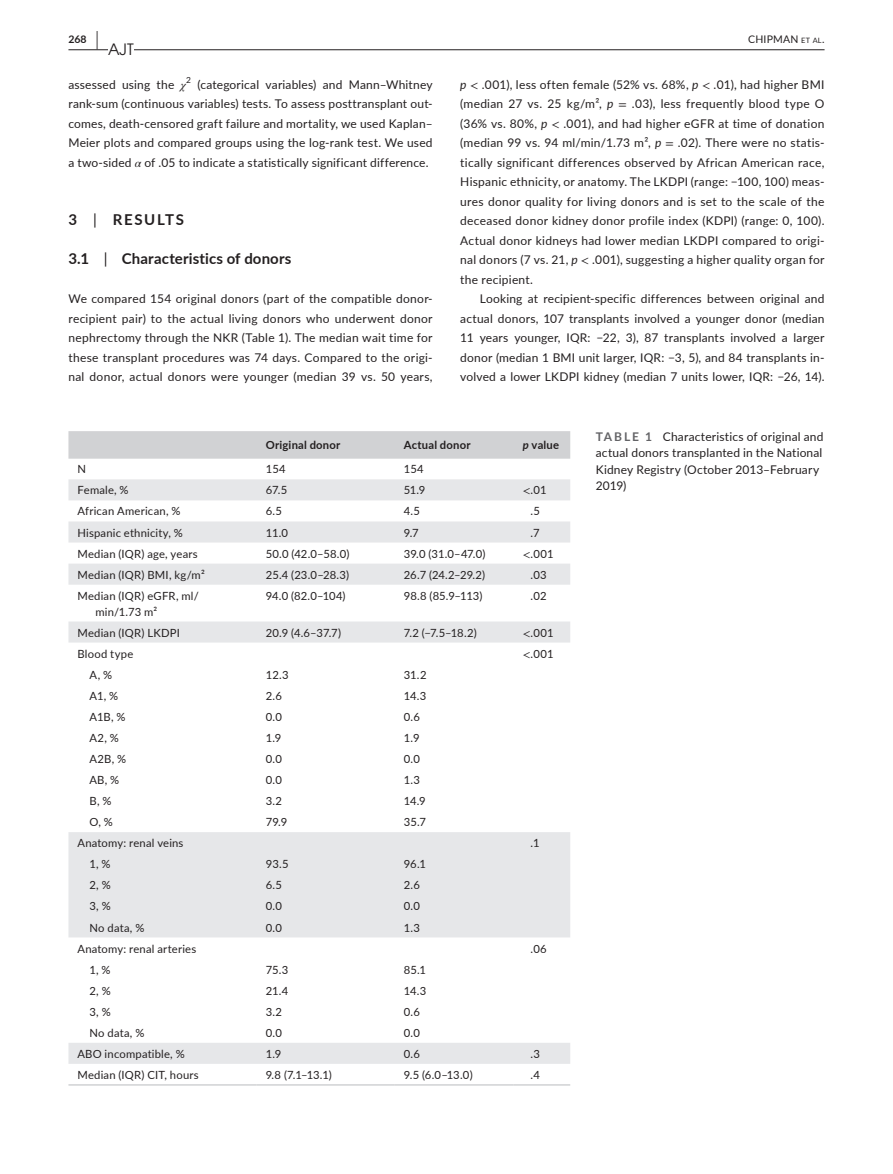
<style>
.page{position:relative;width:893px;height:1174px;background:#fff}
.page>*{position:absolute;margin:0;border:0;box-sizing:border-box;transform-origin:0 0}
.t1{font:15.6px "Avant Garde";color:#231f20}
.t2{font:700 15px "Lato";letter-spacing:.01em;color:#231f20}
.t3{font:700 15px "Lato";letter-spacing:.105em;color:#231f20}
.t4{font:12px/19.5px "Lato";letter-spacing:.015em;color:#231f20;text-align:justify}
.t5{font:11.25px/15.8px "Lato";letter-spacing:.015em;color:#231f20}
.t6{font:700 11.25px "Lato";letter-spacing:.02em;color:#231f20}
.t7{font:10.5px "Lato";letter-spacing:.015em;color:#231f20}
.t8{font:700 10.5px "Lato";color:#231f20}
.s1{font-size:19.5px}
.s2{font-family:"STIX";font-style:italic}
.s3{font-weight:400}
.s4{font-size:7.35px}
.s5{font-style:italic}
.s6{font-family:"STIX"}
.s7{font-weight:700;color:#636366}
</style>
<div class="page">
<hr style="left:68px;top:49px;width:756px;height:1px;background:#231f20">
<div style="left:108px;top:41px;width:26px;height:17px;background:#fff"></div>
<div style="left:68px;top:431px;width:502px;height:27px;background:#d1d2d4"></div>
<svg style="left:68px;top:479px;width:502px;height:584px"></svg>
<hr style="left:68px;top:1084px;width:189px;height:1px;background:#d1d2d4">
<hr style="left:257px;top:1084px;width:138px;height:1px;background:#d1d2d4">
<hr style="left:395px;top:1084px;width:119px;height:1px;background:#d1d2d4">
<hr style="left:514px;top:1084px;width:56px;height:1px;background:#d1d2d4">
<p class="t8" style="left:68px;top:31px;width:31px">268 <span class="s1">|</span></p>
<h1 class="t1" style="left:108px;top:40px;width:27px">AJT</h1>
<p class="t4" style="left:68px;top:74px;width:366px">assessed using the <span class="s2">χ</span><sup>2</sup> (categorical variables) and Mann–Whitney rank-sum (continuous variables) tests. To assess posttransplant out&shy;comes, death-censored graft failure and mortality, we used Kaplan– Meier plots and compared groups using the log-rank test. We used a two-sided <span class="s2">α</span> of .05 to indicate a statistically significant difference.</p>
<p class="t3" style="left:68px;top:209px;width:117px">3 <span class="s3">|</span> RESULTS</p>
<p class="t2" style="left:68px;top:248px;width:224px">3.1 <span class="s3">|</span> Characteristics of donors</p>
<p class="t4" style="left:68px;top:288px;width:366px">We compared 154 original donors (part of the compatible donor&shy;recipient pair) to the actual living donors who underwent donor nephrectomy through the NKR (Table 1). The median wait time for these transplant procedures was 74 days. Compared to the origi&shy;nal donor, actual donors were younger (median 39 vs. 50 years,</p>
<p class="t7" style="left:748px;top:31px;width:78px">CHIPMAN <span class="s4">et al</span>.</p>
<p class="t4" style="left:460px;top:74px;width:366px"><span class="s5">p</span> <span class="s6">&lt;</span> .001), less often female (52% vs. 68%, <span class="s5">p</span> <span class="s6">&lt;</span> .01), had higher BMI (median 27 vs. 25 kg/m², <span class="s5">p</span> <span class="s6">=</span> .03), less frequently blood type O (36% vs. 80%, <span class="s5">p</span> <span class="s6">&lt;</span> .001), and had higher eGFR at time of donation (median 99 vs. 94 ml/min/1.73 m², <span class="s5">p</span> <span class="s6">=</span> .02). There were no statis&shy;tically significant differences observed by African American race, Hispanic ethnicity, or anatomy. The LKDPI (range: −100, 100) meas&shy;ures donor quality for living donors and is set to the scale of the deceased donor kidney donor profile index (KDPI) (range: 0, 100).<br>Actual donor kidneys had lower median LKDPI compared to origi&shy;nal donors (7 vs. 21, <span class="s5">p</span> <span class="s6">&lt;</span> .001), suggesting a higher quality organ for the recipient.</p>
<p class="t4" style="left:460px;top:288px;width:366px;text-indent:20px">Looking at recipient-specific differences between original and actual donors, 107 transplants involved a younger donor (median 11 years younger, IQR: −22, 3), 87 transplants involved a larger donor (median 1 BMI unit larger, IQR: −3, 5), and 84 transplants in&shy;volved a lower LKDPI kidney (median 7 units lower, IQR: −26, 14).</p>
<p class="t6" style="left:266px;top:437px;width:76px">Original donor</p>
<p class="t6" style="left:404px;top:437px;width:68px">Actual donor</p>
<p class="t6" style="left:523px;top:437px;width:38px"><span class="s5">p</span> value</p>
<p class="t5" style="left:77px;top:461px;width:10px">N</p>
<p class="t5" style="left:266px;top:461px;width:21px">154</p>
<p class="t5" style="left:404px;top:461px;width:21px">154</p>
<p class="t5" style="left:77px;top:482px;width:53px">Female, %</p>
<p class="t5" style="left:266px;top:482px;width:23px">67.5</p>
<p class="t5" style="left:404px;top:482px;width:23px">51.9</p>
<p class="t5" style="left:523px;top:482px;width:25px"><span class="s6">&lt;</span>.01</p>
<p class="t5" style="left:77px;top:503px;width:104px">African American, %</p>
<p class="t5" style="left:266px;top:503px;width:18px">6.5</p>
<p class="t5" style="left:404px;top:503px;width:18px">4.5</p>
<p class="t5" style="left:531px;top:503px;width:11px">.5</p>
<p class="t5" style="left:77px;top:524px;width:107px">Hispanic ethnicity, %</p>
<p class="t5" style="left:266px;top:524px;width:24px">11.0</p>
<p class="t5" style="left:404px;top:524px;width:16px">9.7</p>
<p class="t5" style="left:531px;top:524px;width:11px">.7</p>
<p class="t5" style="left:77px;top:545px;width:122px">Median (IQR) age, years</p>
<p class="t5" style="left:266px;top:545px;width:85px">50.0 (42.0–58.0)</p>
<p class="t5" style="left:404px;top:545px;width:83px">39.0 (31.0–47.0)</p>
<p class="t5" style="left:523px;top:545px;width:32px"><span class="s6">&lt;</span>.001</p>
<p class="t5" style="left:77px;top:566px;width:129px">Median (IQR) BMI, kg/m²</p>
<p class="t5" style="left:266px;top:566px;width:85px">25.4 (23.0–28.3)</p>
<p class="t5" style="left:404px;top:566px;width:83px">26.7 (24.2–29.2)</p>
<p class="t5" style="left:531px;top:566px;width:18px">.03</p>
<p class="t5" style="left:95px;top:587px;width:105px;text-indent:-18px">Median (IQR) eGFR, ml/ min/1.73 m²</p>
<p class="t5" style="left:266px;top:587px;width:81px">94.0 (82.0–104)</p>
<p class="t5" style="left:404px;top:587px;width:80px">98.8 (85.9–113)</p>
<p class="t5" style="left:531px;top:587px;width:18px">.02</p>
<p class="t5" style="left:77px;top:624px;width:104px">Median (IQR) LKDPI</p>
<p class="t5" style="left:266px;top:624px;width:77px">20.9 (4.6–37.7)</p>
<p class="t5" style="left:404px;top:624px;width:74px">7.2 (−7.5–18.2)</p>
<p class="t5" style="left:523px;top:624px;width:32px"><span class="s6">&lt;</span>.001</p>
<p class="t5" style="left:77px;top:645px;width:57px">Blood type</p>
<p class="t5" style="left:523px;top:645px;width:32px"><span class="s6">&lt;</span>.001</p>
<p class="t5" style="left:89px;top:666px;width:24px">A, %</p>
<p class="t5" style="left:266px;top:666px;width:24px">12.3</p>
<p class="t5" style="left:404px;top:666px;width:24px">31.2</p>
<p class="t5" style="left:89px;top:687px;width:30px">A1, %</p>
<p class="t5" style="left:266px;top:687px;width:18px">2.6</p>
<p class="t5" style="left:404px;top:687px;width:24px">14.3</p>
<p class="t5" style="left:89px;top:708px;width:38px">A1B, %</p>
<p class="t5" style="left:266px;top:708px;width:18px">0.0</p>
<p class="t5" style="left:404px;top:708px;width:18px">0.6</p>
<p class="t5" style="left:89px;top:729px;width:31px">A2, %</p>
<p class="t5" style="left:266px;top:729px;width:17px">1.9</p>
<p class="t5" style="left:404px;top:729px;width:17px">1.9</p>
<p class="t5" style="left:89px;top:750px;width:38px">A2B, %</p>
<p class="t5" style="left:266px;top:750px;width:18px">0.0</p>
<p class="t5" style="left:404px;top:750px;width:18px">0.0</p>
<p class="t5" style="left:89px;top:771px;width:31px">AB, %</p>
<p class="t5" style="left:266px;top:771px;width:18px">0.0</p>
<p class="t5" style="left:404px;top:771px;width:18px">1.3</p>
<p class="t5" style="left:89px;top:792px;width:24px">B, %</p>
<p class="t5" style="left:266px;top:792px;width:18px">3.2</p>
<p class="t5" style="left:404px;top:792px;width:23px">14.9</p>
<p class="t5" style="left:89px;top:813px;width:25px">O, %</p>
<p class="t5" style="left:266px;top:813px;width:23px">79.9</p>
<p class="t5" style="left:404px;top:813px;width:24px">35.7</p>
<p class="t5" style="left:77px;top:835px;width:108px">Anatomy: renal veins</p>
<p class="t5" style="left:531px;top:835px;width:10px">.1</p>
<p class="t5" style="left:89px;top:856px;width:23px">1, %</p>
<p class="t5" style="left:266px;top:856px;width:24px">93.5</p>
<p class="t5" style="left:404px;top:856px;width:24px">96.1</p>
<p class="t5" style="left:89px;top:877px;width:23px">2, %</p>
<p class="t5" style="left:266px;top:877px;width:18px">6.5</p>
<p class="t5" style="left:404px;top:877px;width:18px">2.6</p>
<p class="t5" style="left:89px;top:898px;width:23px">3, %</p>
<p class="t5" style="left:266px;top:898px;width:18px">0.0</p>
<p class="t5" style="left:404px;top:898px;width:18px">0.0</p>
<p class="t5" style="left:89px;top:919px;width:56px">No data, %</p>
<p class="t5" style="left:266px;top:919px;width:18px">0.0</p>
<p class="t5" style="left:404px;top:919px;width:18px">1.3</p>
<p class="t5" style="left:77px;top:940px;width:120px">Anatomy: renal arteries</p>
<p class="t5" style="left:531px;top:940px;width:18px">.06</p>
<p class="t5" style="left:89px;top:961px;width:23px">1, %</p>
<p class="t5" style="left:266px;top:961px;width:24px">75.3</p>
<p class="t5" style="left:404px;top:961px;width:24px">85.1</p>
<p class="t5" style="left:89px;top:982px;width:23px">2, %</p>
<p class="t5" style="left:266px;top:982px;width:24px">21.4</p>
<p class="t5" style="left:404px;top:982px;width:24px">14.3</p>
<p class="t5" style="left:89px;top:1003px;width:23px">3, %</p>
<p class="t5" style="left:266px;top:1003px;width:18px">3.2</p>
<p class="t5" style="left:404px;top:1003px;width:18px">0.6</p>
<p class="t5" style="left:89px;top:1024px;width:56px">No data, %</p>
<p class="t5" style="left:266px;top:1024px;width:18px">0.0</p>
<p class="t5" style="left:404px;top:1024px;width:18px">0.0</p>
<p class="t5" style="left:77px;top:1045px;width:109px">ABO incompatible, %</p>
<p class="t5" style="left:266px;top:1045px;width:17px">1.9</p>
<p class="t5" style="left:404px;top:1045px;width:18px">0.6</p>
<p class="t5" style="left:531px;top:1045px;width:11px">.3</p>
<p class="t5" style="left:77px;top:1066px;width:123px">Median (IQR) CIT, hours</p>
<p class="t5" style="left:266px;top:1066px;width:68px">9.8 (7.1–13.1)</p>
<p class="t5" style="left:404px;top:1066px;width:70px">9.5 (6.0–13.0)</p>
<p class="t5" style="left:531px;top:1066px;width:11px">.4</p>
<p class="t4" style="left:596px;top:428px;width:229px;line-height:16.5px;text-align:left"><span class="s7">TABLE 1</span> Characteristics of original and actual donors transplanted in the National<br>Kidney Registry (October 2013–February<br>2019)</p>
</div>
